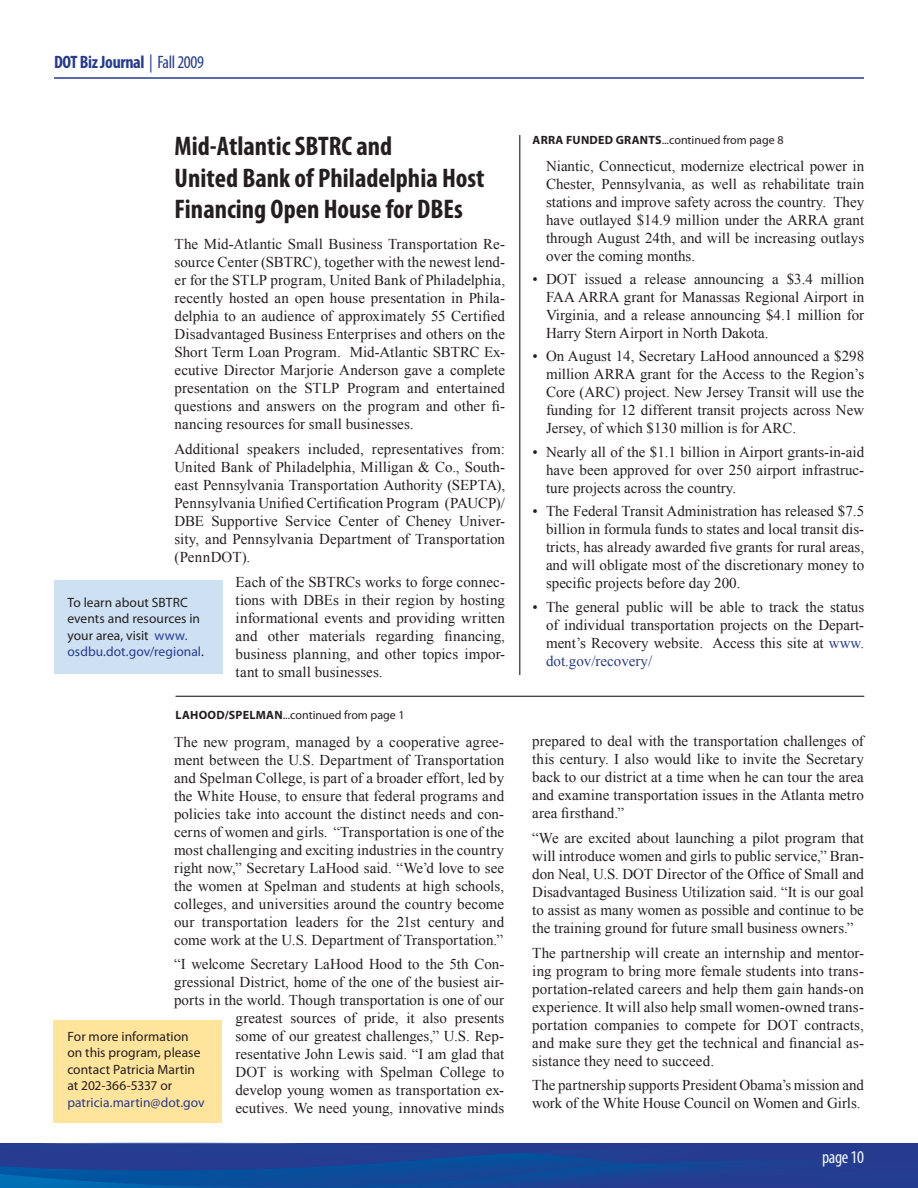
<style>
.page{position:relative;width:918px;height:1188px;background:#fff}
.page>*{position:absolute;margin:0;border:0;box-sizing:border-box;transform-origin:0 0}
.t1{font:700 condensed 27px/31.5px "Myriad Pro";color:#231f20}
.t2{font:700 condensed 18px "Myriad Pro";letter-spacing:-.02em;color:#263b90}
.t3{font:condensed 18px "Myriad Pro";letter-spacing:-.02em;color:#f0f9fb}
.t4{font:15px/18px "Times New Roman";color:#231f20;text-align:justify}
.t5{font:13.5px/16.5px "Myriad Pro";letter-spacing:.005em;color:#231f20}
.t6{font:13.5px "Myriad Pro";letter-spacing:.005em;color:#273a8f}
.t7{font:12px "Myriad Pro";color:#231f20}
.t8{font:700 12px "Myriad Pro";color:#231f20}
.s1{font-weight:400}
.s2{color:#273a8f}
.s3{font-weight:700}
</style>
<div class="page">
<svg style="left:0;top:1142px;width:918px;height:21px;background:#2d4796"></svg>
<img style="left:0;top:1187px;width:918px;height:1px">
<img style="left:640px;top:1160px;width:278px;height:3px">
<img style="left:0;top:1163px;width:918px;height:24px">
<hr style="left:54px;top:77px;width:810px;height:2px;background:#263b90">
<hr style="left:176px;top:696px;width:688px;height:1px;background:#040503">
<div style="left:54px;top:580px;width:168px;height:94px;background:#cee1f3"></div>
<hr style="left:519px;top:135px;width:1px;height:540px;background:#040503">
<div style="left:54px;top:1020px;width:168px;height:102px;background:#ffe49c"></div>
<p class="t2" style="left:54px;top:51px;width:151px">DOT Biz Journal <span class="s1">| Fall 2009</span></p>
<h1 class="t1" style="left:175px;top:130px;width:312px">Mid-Atlantic SBTRC and<br>United Bank of Philadelphia Host<br>Financing Open House for DBEs</h1>
<p class="t4" style="left:175px;top:235px;width:332px">The Mid-Atlantic Small Business Transportation Re&shy;source Center (SBTRC), together with the newest lend&shy;er for the STLP program, United Bank of Philadelphia, recently hosted an open house presentation in Phila&shy;delphia to an audience of approximately 55 Certified Disadvantaged Business Enterprises and others on the Short Term Loan Program. Mid-Atlantic SBTRC Ex&shy;ecutive Director Marjorie Anderson gave a complete presentation on the STLP Program and entertained questions and answers on the program and other fi&shy;nancing resources for small businesses.</p>
<p class="t4" style="left:175px;top:440px;width:332px">Additional speakers included, representatives from:<br>United Bank of Philadelphia, Milligan &amp; Co., South&shy;east Pennsylvania Transportation Authority (SEPTA), Pennsylvania Unified Certification Program (PAUCP)/ DBE Supportive Service Center of Cheney Univer&shy;sity, and Pennsylvania Department of Transportation (PennDOT).</p>
<p class="t4" style="left:236px;top:573px;width:271px">Each of the SBTRCs works to forge connec&shy;tions with DBEs in their region by hosting informational events and providing written and other materials regarding financing, business planning, and other topics impor&shy;tant to small businesses.</p>
<p class="t5" style="left:68px;top:594px;width:138px">To learn about SBTRC events and resources in your area, visit <span class="s2">www. osdbu.dot.gov/regional</span>.</p>
<p class="t8" style="left:176px;top:707px;width:9px">LAH</p>
<p class="t7" style="left:199px;top:708px;width:207px"><span class="s3">OOD/SPELMAN</span>...continued from page 1</p>
<p class="t4" style="left:174px;top:732px;width:332px">The new program, managed by a cooperative agree&shy;ment between the U.S. Department of Transportation and Spelman College, is part of a broader effort, led by the White House, to ensure that federal programs and policies take into account the distinct needs and con&shy;cerns of women and girls. “Transportation is one of the most challenging and exciting industries in the country right now,” Secretary LaHood said. “We’d love to see the women at Spelman and students at high schools, colleges, and universities around the country become our transportation leaders for the 21st century and come work at the U.S. Department of Transportation.”</p>
<p class="t4" style="left:174px;top:955px;width:332px;text-align:right">“I welcome Secretary LaHood Hood to the 5th Con&shy;gressional District, home of the one of the busiest air&shy;ports in the world. Though transportation is one of our greatest sources of pride, it also presents<br>some of our greatest challenges,” U.S. Rep&shy;resentative John Lewis said. “I am glad that<br>DOT is working with Spelman College to<br>develop young women as transportation ex-<br>ecutives. We need young, innovative minds</p>
<p class="t5" style="left:67px;top:1028px;width:135px">For more information on this program, please contact Patricia Martin at 202-366-5337 or</p>
<p class="t6" style="left:67px;top:1094px;width:139px">patricia.martin@dot.gov</p>
<p class="t7" style="left:533px;top:133px;width:252px"><span class="s3">ARRA FUNDED GRANTS</span>...continued from page 8</p>
<p class="t4" style="left:546px;top:156px;width:320px">Niantic, Connecticut, modernize electrical power in Chester, Pennsylvania, as well as rehabilitate train stations and improve safety across the country. They have outlayed $14.9 million under the ARRA grant through August 24th, and will be increasing outlays over the coming months.</p>
<p class="t4" style="left:546px;top:270px;width:320px;text-indent:-14px">• DOT issued a release announcing a $3.4 million FAA ARRA grant for Manassas Regional Airport in Virginia, and a release announcing $4.1 million for Harry Stern Airport in North Dakota.</p>
<p class="t4" style="left:546px;top:347px;width:320px;text-indent:-14px">• On August 14, Secretary LaHood announced a $298 million ARRA grant for the Access to the Region’s Core (ARC) project. New Jersey Transit will use the funding for 12 different transit projects across New Jersey, of which $130 million is for ARC.</p>
<p class="t4" style="left:546px;top:443px;width:320px;text-indent:-14px">• Nearly all of the $1.1 billion in Airport grants-in-aid have been approved for over 250 airport infrastruc&shy;ture projects across the country.</p>
<p class="t4" style="left:546px;top:502px;width:320px;text-indent:-14px">• The Federal Transit Administration has released $7.5 billion in formula funds to states and local transit dis&shy;tricts, has already awarded five grants for rural areas, and will obligate most of the discretionary money to specific projects before day 200.</p>
<p class="t4" style="left:546px;top:597px;width:320px;text-indent:-14px">• The general public will be able to track the status of individual transportation projects on the Depart&shy;ment’s Recovery website. Access this site at <span class="s2">www. dot.gov/recovery/</span></p>
<p class="t4" style="left:532px;top:732px;width:333px">prepared to deal with the transportation challenges of this century. I also would like to invite the Secretary back to our district at a time when he can tour the area and examine transportation issues in the Atlanta metro area firsthand.”</p>
<p class="t4" style="left:532px;top:829px;width:333px">“We are excited about launching a pilot program that will introduce women and girls to public service,” Bran&shy;don Neal, U.S. DOT Director of the Office of Small and Disadvantaged Business Utilization said. “It is our goal to assist as many women as possible and continue to be the training ground for future small business owners.”</p>
<p class="t4" style="left:532px;top:943px;width:333px">The partnership will create an internship and mentor&shy;ing program to bring more female students into trans&shy;portation-related careers and help them gain hands-on experience. It will also help small women-owned trans&shy;portation companies to compete for DOT contracts, and make sure they get the technical and financial as&shy;sistance they need to succeed.</p>
<p class="t4" style="left:532px;top:1076px;width:333px">The partnership supports President Obama’s mission and work of the White House Council on Women and Girls.</p>
<p class="t3" style="left:822px;top:1146px;width:43px">page 10</p>
</div>
